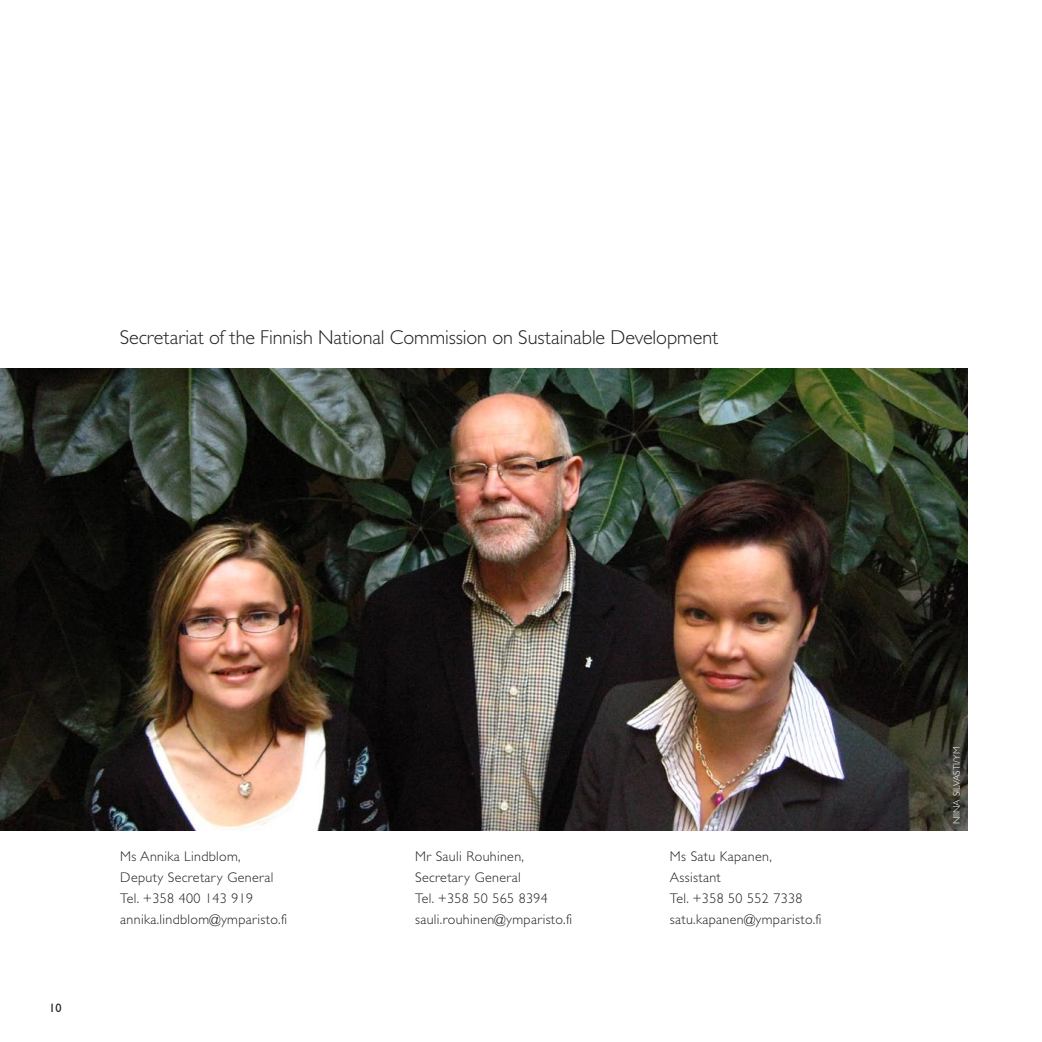
<style>
.page{position:relative;width:1042px;height:1042px;background:#fff}
.page>*{position:absolute;margin:0;border:0;box-sizing:border-box;transform-origin:0 0}
.t1{font:300 20.12px "Gill Sans Std";letter-spacing:-.005em;color:#231f20}
.t2{font:300 14px/21px "Gill Sans Std";letter-spacing:.025em;color:#231f20}
.t3{font:12.25px "Gill Sans Std";color:#231f20}
.t4{font:300 9.62px "Gill Sans Std";color:#fff}
</style>
<div class="page">
<img style="left:0;top:368px;width:967px;height:462px">
<h1 class="t1" style="left:120px;top:326px;width:600px">Secretariat of the Finnish National Commission on Sustainable Development</h1>
<p class="t3" style="left:49px;top:1000px;width:14px">10</p>
<p class="t2" style="left:120px;top:846px;width:168px">Ms Annika Lindblom,<br>Deputy Secretary General<br>Tel. +358 400 143 919 annika.lindblom@ymparisto.fi</p>
<p class="t2" style="left:415px;top:846px;width:158px">Mr Sauli Rouhinen,<br>Secretary General<br>Tel. +358 50 565 8394 sauli.rouhinen@ymparisto.fi</p>
<p class="t2" style="left:670px;top:846px;width:153px">Ms Satu Kapanen,<br>Assistant<br>Tel. +358 50 552 7338 satu.kapanen@ymparisto.fi</p>
<p class="t4" style="left:951px;top:824px;width:78px;rotate:-90deg">N iina Silvasti/YM</p>
</div>
